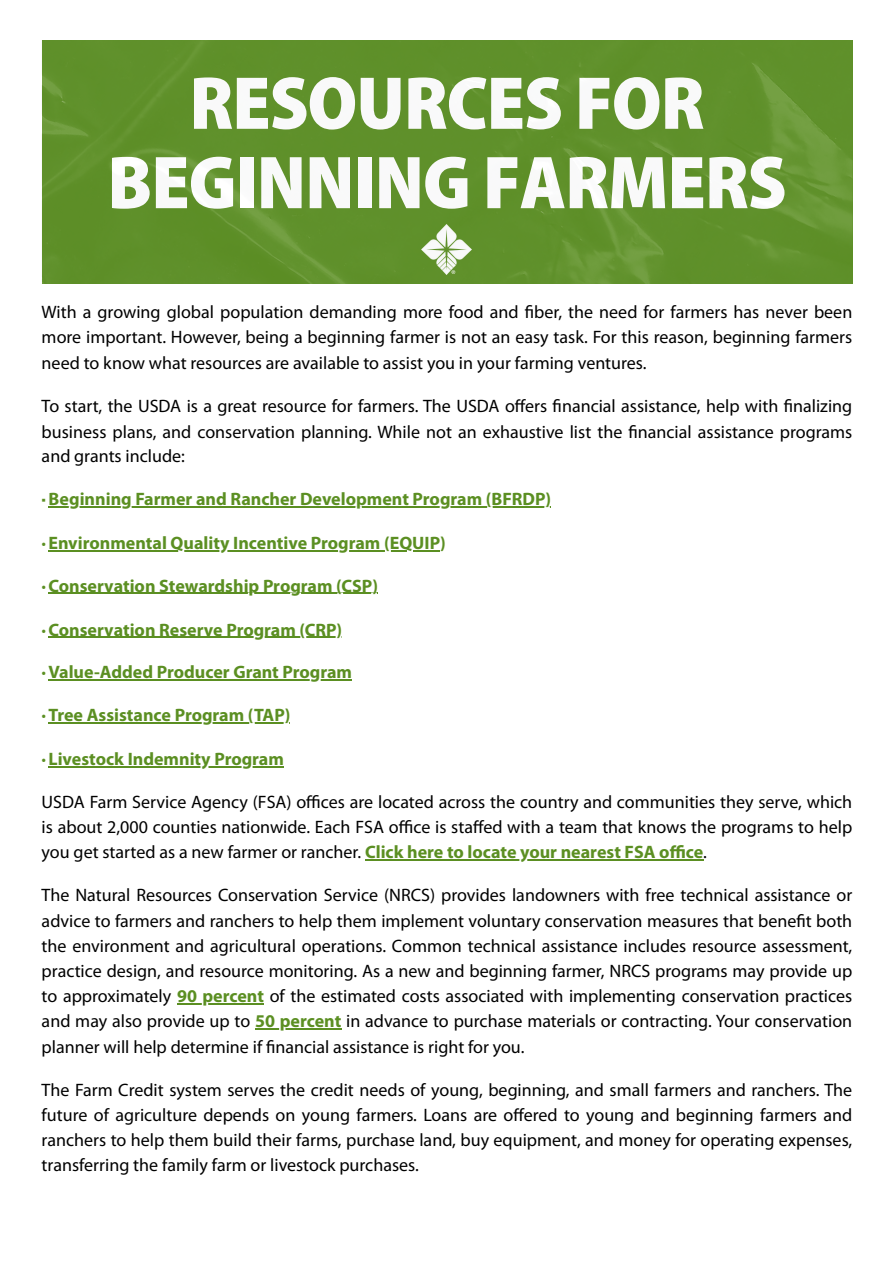
<style>
.page{position:relative;width:894px;height:1263px;background:#fff}
.page>*{position:absolute;margin:0;border:0;box-sizing:border-box;transform-origin:0 0}
.t1{font:900 semi-condensed 75.6px/79.3px "Myriad Pro";letter-spacing:-.015em;color:#fff;text-align:center}
.t2{font:18px/25.3px "Myriad Pro";color:#000;text-align:justify}
.t3{font:700 18px "Myriad Pro";color:#5b8f22}
.s1{font-family:"Pragmatica"}
.s2{font-weight:700;color:#5b8f22}
</style>
<div class="page">
<hr style="left:49px;top:506px;width:502px;height:1px;background:#5b8f22">
<hr style="left:48px;top:550px;width:392px;height:1px;background:#5b8f22">
<hr style="left:48px;top:593px;width:330px;height:1px;background:#5b8f22">
<hr style="left:48px;top:637px;width:294px;height:1px;background:#5b8f22">
<hr style="left:48px;top:680px;width:304px;height:1px;background:#5b8f22">
<hr style="left:48px;top:722px;width:242px;height:1px;background:#5b8f22">
<hr style="left:48px;top:766px;width:236px;height:1px;background:#5b8f22">
<hr style="left:365px;top:860px;width:338px;height:1px;background:#5b8f22">
<hr style="left:177px;top:1004px;width:87px;height:1px;background:#5b8f22">
<hr style="left:255px;top:1028px;width:86px;height:1px;background:#5b8f22">
<img style="left:42px;top:41px;width:810px;height:243px">
<p class="t1" style="left:107px;top:70px;width:680px">RESOURCES FOR<br>BEGINNING FARMERS</p>
<p class="t2" style="left:42px;top:301px;width:811px">With a growing global population demanding more food and fi ber, the need for farmers has never been more important. However, being a beginning farmer is not an easy task. For this reason, beginning farmers need to know what resources are available to assist you in your farming ventures.</p>
<p class="t2" style="left:42px;top:395px;width:811px">To start, the USDA is a great resource for farmers. The USDA offers fi nancial assistance, help with fi nalizing business plans, and conservation planning. While not an exhaustive list the fi nancial assistance programs and grants include:</p>
<h1 class="t3" style="left:42px;top:492px;width:511px"><span class="s1">·</span>Beginning Farmer and Rancher Development Program (BFRDP)</h1>
<p class="t3" style="left:42px;top:536px;width:405px">·Environmental Quality Incentive Program (EQUIP)</p>
<p class="t3" style="left:42px;top:578px;width:338px">·Conservation Stewardship Program (CSP)</p>
<p class="t3" style="left:42px;top:622px;width:302px">·Conservation Reserve Program (CRP)</p>
<p class="t3" style="left:42px;top:665px;width:312px">·Value-Added Producer Grant Program</p>
<p class="t3" style="left:42px;top:708px;width:250px">·Tree Assistance Program (TAP)</p>
<p class="t3" style="left:42px;top:752px;width:244px">·Livestock Indemnity Program</p>
<p class="t2" style="left:42px;top:791px;width:811px">USDA Farm Service Agency (FSA) offices are located across the country and communities they serve, which is about 2,000 counties nationwide. Each FSA office is staffed with a team that knows the programs to help you get started as a new farmer or rancher. <span class="s2">Click here to locate your nearest FSA office</span>.</p>
<p class="t2" style="left:42px;top:884px;width:811px">The Natural Resources Conservation Service (NRCS) provides landowners with free technical assistance or advice to farmers and ranchers to help them implement voluntary conservation measures that benefit both the environment and agricultural operations. Common technical assistance includes resource assessment, practice design, and resource monitoring. As a new and beginning farmer, NRCS programs may provide up to approximately <span class="s2">90 percent</span> of the estimated costs associated with implementing conservation practices and may also provide up to <span class="s2">50 percent</span> in advance to purchase materials or contracting. Your conservation planner will help determine if fi nancial assistance is right for you.</p>
<p class="t2" style="left:42px;top:1079px;width:811px">The Farm Credit system serves the credit needs of young, beginning, and small farmers and ranchers. The future of agriculture depends on young farmers. Loans are offered to young and beginning farmers and ranchers to help them build their farms, purchase land, buy equipment, and money for operating expenses, transferring the family farm or livestock purchases.</p>
</div>
